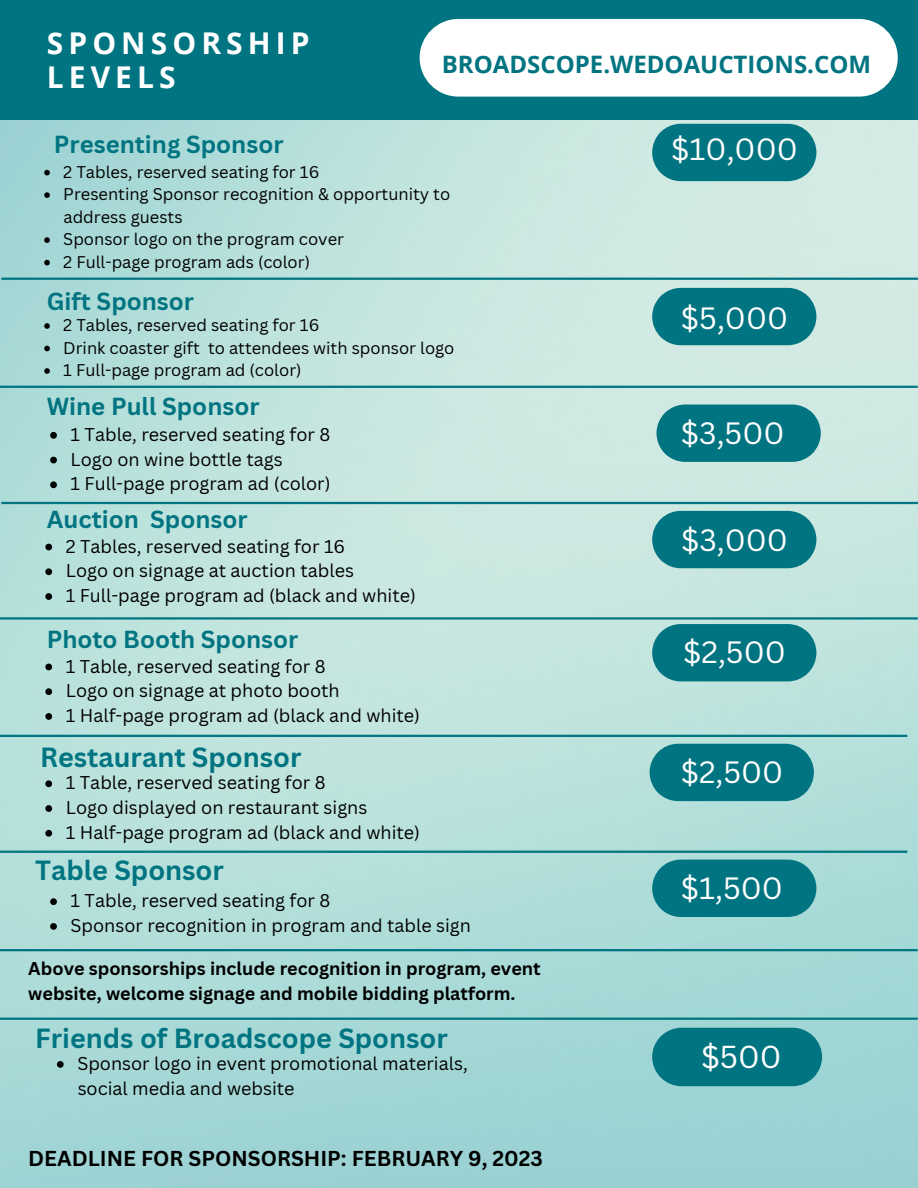
<style>
.page{position:relative;width:918px;height:1188px;background:#fff}
.page>*{position:absolute;margin:0;border:0;box-sizing:border-box;transform-origin:0 0}
.t1{font:30.9px "Canva Sans";color:#fff}
.t2{font:30px "Canva Sans";color:#fff}
.t3{font:700 30px/33.8px "Open Sans";letter-spacing:.17em;color:#fff}
.t4{font:700 27px "Canva Sans";color:#007481}
.t5{font:700 24px "Canva Sans";color:#007481}
.t6{font:700 24px "Open Sans";color:#007481}
.t7{font:700 21px "Canva Sans";color:#000}
.t8{font:18px/24.8px "Canva Sans";color:#000}
.t9{font:700 18px/24.8px "Canva Sans";color:#000}
.t10{font:16.5px/22.5px "Canva Sans";color:#000}
</style>
<div class="page">
<img style="left:0;top:119px;width:918px;height:1069px">
<div style="left:0;top:0;width:918px;height:119px;background:#007481"></div>
<svg style="left:652px;top:124px;width:164px;height:57px;background:#0f7c88"></svg>
<svg style="left:652px;top:288px;width:164px;height:57px;background:#0f7c88"></svg>
<svg style="left:44px;top:323px;width:6px;height:6px"></svg>
<svg style="left:44px;top:346px;width:6px;height:5px"></svg>
<svg style="left:44px;top:368px;width:6px;height:6px"></svg>
<svg style="left:45px;top:544px;width:7px;height:6px"></svg>
<svg style="left:45px;top:568px;width:7px;height:7px"></svg>
<svg style="left:45px;top:593px;width:7px;height:7px"></svg>
<svg style="left:50px;top:432px;width:7px;height:7px"></svg>
<svg style="left:50px;top:457px;width:7px;height:6px"></svg>
<svg style="left:50px;top:481px;width:7px;height:7px"></svg>
<svg style="left:45px;top:664px;width:7px;height:6px"></svg>
<svg style="left:45px;top:688px;width:7px;height:7px"></svg>
<svg style="left:45px;top:713px;width:7px;height:7px"></svg>
<svg style="left:45px;top:780px;width:7px;height:7px"></svg>
<svg style="left:45px;top:805px;width:7px;height:7px"></svg>
<svg style="left:45px;top:830px;width:7px;height:7px"></svg>
<svg style="left:50px;top:898px;width:7px;height:7px"></svg>
<svg style="left:50px;top:923px;width:7px;height:7px"></svg>
<svg style="left:657px;top:405px;width:164px;height:57px;background:#0f7c88"></svg>
<svg style="left:652px;top:511px;width:164px;height:57px;background:#0e7c88"></svg>
<svg style="left:652px;top:624px;width:164px;height:57px;background:#0e7c87"></svg>
<svg style="left:650px;top:744px;width:164px;height:57px;background:#0d7b87"></svg>
<svg style="left:652px;top:860px;width:164px;height:57px;background:#0c7b87"></svg>
<div style="left:420px;top:19px;width:478px;height:78px;background:#fff;border-radius:39px"></div>
<svg style="left:44px;top:170px;width:6px;height:5px"></svg>
<svg style="left:44px;top:192px;width:6px;height:6px"></svg>
<svg style="left:44px;top:237px;width:6px;height:6px"></svg>
<svg style="left:44px;top:260px;width:6px;height:5px"></svg>
<hr style="left:1px;top:278px;width:917px;height:2px;background:#007481">
<hr style="left:0;top:386px;width:918px;height:2px;background:#007481">
<hr style="left:1px;top:502px;width:917px;height:2px;background:#007481">
<hr style="left:0;top:617px;width:918px;height:3px;background:#007481">
<hr style="left:0;top:735px;width:907px;height:2px;background:#007481">
<hr style="left:0;top:851px;width:907px;height:2px;background:#007481">
<hr style="left:0;top:949px;width:918px;height:2px;background:#007481">
<svg style="left:652px;top:1028px;width:170px;height:58px;background:#0b7b87"></svg>
<hr style="left:0;top:1018px;width:918px;height:2px;background:#007481">
<svg style="left:57px;top:1061px;width:7px;height:7px"></svg>
<h2 class="t3" style="left:47px;top:25px;width:264px">SPONSORSHIP<br>LEVELS</h2>
<h3 class="t6" style="left:442px;top:48px;width:431px">BROADSCOPE.WEDOAUCTIONS.COM</h3>
<h3 class="t5" style="left:54px;top:128px;width:231px">Presenting Sponsor</h3>
<h2 class="t2" style="left:671px;top:128px;width:128px">$10,000</h2>
<p class="t10" style="left:63px;top:160px;width:388px">2 Tables, reserved seating for 16<br>Presenting Sponsor recognition &amp; opportunity to</p>
<p class="t10" style="left:63px;top:228px;width:282px">Sponsor logo on the program cover<br>2 Full-page program ads (color)</p>
<p class="t10" style="left:64px;top:205px;width:121px">address guests</p>
<h3 class="t5" style="left:47px;top:285px;width:149px">Gift Sponsor</h3>
<p class="t10" style="left:63px;top:313px;width:393px">2 Tables, reserved seating for 16<br>Drink coaster gift to attendees with sponsor logo<br>1 Full-page program ad (color)</p>
<h3 class="t5" style="left:47px;top:389px;width:214px">Wine Pull Sponsor</h3>
<p class="t8" style="left:71px;top:422px;width:261px">1 Table, reserved seating for 8<br>Logo on wine bottle tags<br>1 Full-page program ad (color)</p>
<h3 class="t5" style="left:47px;top:502px;width:202px">Auction Sponsor</h3>
<p class="t8" style="left:66px;top:533px;width:352px">2 Tables, reserved seating for 16<br>Logo on signage at auction tables<br>1 Full-page program ad (black and white)</p>
<h3 class="t5" style="left:47px;top:622px;width:253px">Photo Booth Sponsor</h3>
<p class="t8" style="left:66px;top:653px;width:356px">1 Table, reserved seating for 8<br>Logo on signage at photo booth<br>1 Half-page program ad (black and white)</p>
<h3 class="t4" style="left:40px;top:738px;width:263px">Restaurant Sponsor</h3>
<p class="t8" style="left:66px;top:770px;width:356px">1 Table, reserved seating for 8<br>Logo displayed on restaurant signs<br>1 Half-page program ad (black and white)</p>
<h3 class="t4" style="left:35px;top:851px;width:190px">Table Sponsor</h3>
<p class="t8" style="left:71px;top:888px;width:402px">1 Table, reserved seating for 8<br>Sponsor recognition in program and table sign</p>
<p class="t9" style="left:28px;top:956px;width:514px">Above sponsorships include recognition in program, event website, welcome signage and mobile bidding platform.</p>
<h3 class="t4" style="left:35px;top:1019px;width:414px">Friends of Broadscope Sponsor</h3>
<p class="t8" style="left:77px;top:1051px;width:392px">Sponsor logo in event promotional materials,</p>
<p class="t8" style="left:78px;top:1075px;width:218px">social media and website</p>
<p class="t7" style="left:28px;top:1144px;width:516px">DEADLINE FOR SPONSORSHIP: FEBRUARY 9, 2023</p>
<h2 class="t2" style="left:681px;top:297px;width:109px">$5,000</h2>
<h2 class="t2" style="left:681px;top:412px;width:105px">$3,500</h2>
<h2 class="t2" style="left:681px;top:519px;width:108px">$3,000</h2>
<h2 class="t2" style="left:683px;top:631px;width:104px">$2,500</h2>
<h2 class="t2" style="left:681px;top:751px;width:104px">$2,500</h2>
<h2 class="t2" style="left:681px;top:867px;width:104px">$1,500</h2>
<h1 class="t1" style="left:701px;top:1035px;width:82px">$500</h1>
</div>
